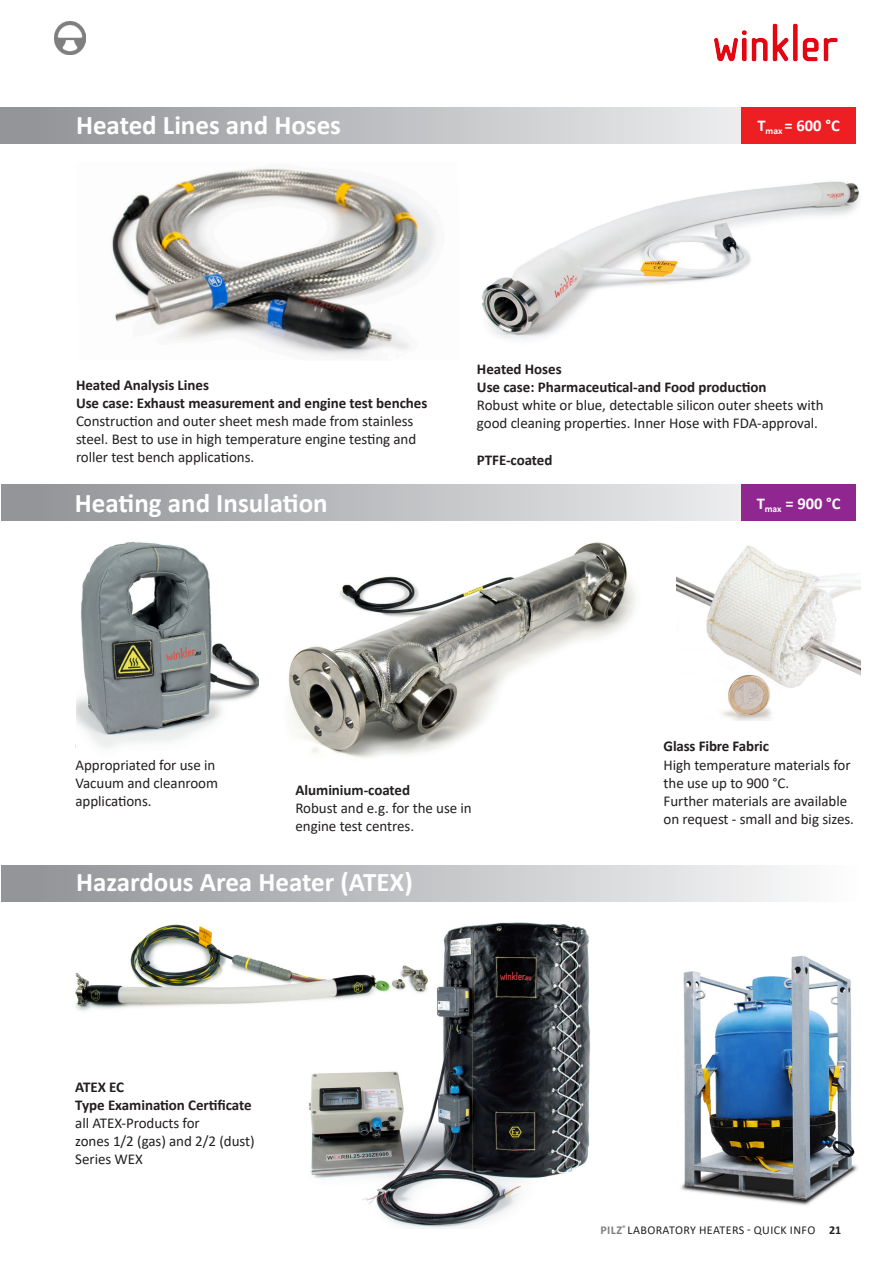
<style>
.page{position:relative;width:893px;height:1263px;background:#fff}
.page>*{position:absolute;margin:0;border:0;box-sizing:border-box;transform-origin:0 0}
.Fließtext_Head{font:700 27px "Calibri";color:#fff}
.Tmax{font:700 16.5px "Calibri";color:#fff}
.Fließtext_Flatter{font:15px "Calibri";letter-spacing:-.005em;color:#231f20}
.Fließtext_bold{font:15px "Calibri";letter-spacing:-.005em;color:#231f20}
.Fließtext_Flatter-2{font:700 15px "Calibri";letter-spacing:-.005em;color:#231f20}
.Fließtext_bold-2{font:700 15px "Calibri";letter-spacing:-.01em;color:#231f20}
.t1{font:12px "Calibri";letter-spacing:.035em;color:#231f20}
.t2{font:700 12px "Calibri";color:#231f20}
.s1{font-weight:700;color:#7f7f7f}
</style>
<div class="page">
<img style="left:54px;top:21px;width:32px;height:34px">
<img style="left:714px;top:23px;width:124px;height:39px">
<svg style="left:1px;top:107px;width:740px;height:36px;background:#bdbec1"></svg>
<svg style="left:1px;top:485px;width:740px;height:36px;background:#bdbec0"></svg>
<div style="left:2px;top:865px;width:856px;height:36px;background:linear-gradient(to right,#8e9094,#fbfbfc)"></div>
<img style="left:112px;top:168px;width:325px;height:191px">
<img style="left:482px;top:181px;width:377px;height:158px">
<img style="left:76px;top:542px;width:183px;height:206px">
<img style="left:288px;top:542px;width:348px;height:216px">
<img style="left:677px;top:545px;width:183px;height:175px">
<img style="left:681px;top:955px;width:177px;height:251px">
<img style="left:308px;top:922px;width:282px;height:306px">
<img style="left:75px;top:922px;width:360px;height:93px">
<div style="left:741px;top:107px;width:115px;height:36px;background:#ee1f23"></div>
<div style="left:741px;top:485px;width:115px;height:36px;background:#90268f"></div>
<p class="Fließtext_Head" style="left:76px;top:106px;width:267px">Heated Lines and Hoses</p>
<p class="Tmax" style="left:757px;top:114px;width:84px">T<sub>max</sub> = 600 °C</p>
<p class="Fließtext_Flatter-2" style="left:76px;top:374px;width:135px">Heated Analysis Lines</p>
<p class="Fließtext_Flatter-2" style="left:76px;top:392px;width:353px">Use case: Exhaust measurement and engine test benches</p>
<p class="Fließtext_Flatter" style="left:76px;top:410px;width:339px">Construction and outer sheet mesh made from stainless</p>
<p class="Fließtext_Flatter" style="left:76px;top:428px;width:342px">steel. Best to use in high temperature engine testing and</p>
<p class="Fließtext_Flatter" style="left:76px;top:446px;width:180px">roller test bench applications.</p>
<p class="Fließtext_Head" style="left:75px;top:484px;width:254px">Heating and Insulation</p>
<p class="Fließtext_Flatter-2" style="left:477px;top:359px;width:86px">Heated Hoses</p>
<p class="Fließtext_Flatter-2" style="left:477px;top:377px;width:291px">Use case: Pharmaceutical-and Food production</p>
<p class="Fließtext_Flatter" style="left:477px;top:395px;width:348px">Robust white or blue, detectable silicon outer sheets with</p>
<p class="Fließtext_Flatter" style="left:477px;top:413px;width:342px">good cleaning properties. Inner Hose with FDA-approval.</p>
<p class="Fließtext_Flatter-2" style="left:477px;top:449px;width:77px">PTFE-coated</p>
<p class="Tmax" style="left:757px;top:492px;width:85px">T<sub>max</sub> = 900 °C</p>
<p class="Fließtext_bold" style="left:76px;top:754px;width:141px">Appropriated for use in</p>
<p class="Fließtext_bold" style="left:76px;top:772px;width:144px">Vacuum and cleanroom</p>
<p class="Fließtext_bold" style="left:76px;top:790px;width:78px">applications.</p>
<p class="Fließtext_bold-2" style="left:296px;top:779px;width:116px">Aluminium-coated</p>
<p class="Fließtext_Flatter" style="left:296px;top:797px;width:178px">Robust and e.g. for the use in</p>
<p class="Fließtext_Flatter" style="left:296px;top:815px;width:120px">engine test centres.</p>
<p class="Fließtext_Head" style="left:76px;top:863px;width:338px">Hazardous Area Heater (ATEX)</p>
<p class="Fließtext_bold-2" style="left:75px;top:1076px;width:50px">ATEX EC</p>
<p class="Fließtext_bold-2" style="left:75px;top:1094px;width:178px">Type Examination Certificate</p>
<p class="Fließtext_bold" style="left:75px;top:1112px;width:126px">all ATEX-Products for</p>
<p class="Fließtext_bold" style="left:75px;top:1130px;width:181px">zones 1/2 (gas) and 2/2 (dust)</p>
<p class="Fließtext_bold" style="left:75px;top:1148px;width:69px">Series WEX</p>
<p class="Fließtext_bold-2" style="left:664px;top:736px;width:107px">Glass Fibre Fabric</p>
<p class="Fließtext_bold" style="left:664px;top:754px;width:189px">High temperature materials for</p>
<p class="Fließtext_bold" style="left:664px;top:772px;width:127px">the use up to 900 °C.</p>
<p class="Fließtext_bold" style="left:664px;top:790px;width:185px">Further materials are available</p>
<p class="Fließtext_bold" style="left:664px;top:808px;width:192px">on request - small and big sizes.</p>
<p class="t1" style="left:600px;top:1222px;width:216px"><span class="s1">PILZ</span><sup>®</sup> LABORATORY HEATERS - QUICK INFO</p>
<p class="t2" style="left:829px;top:1222px;width:14px">21</p>
</div>
